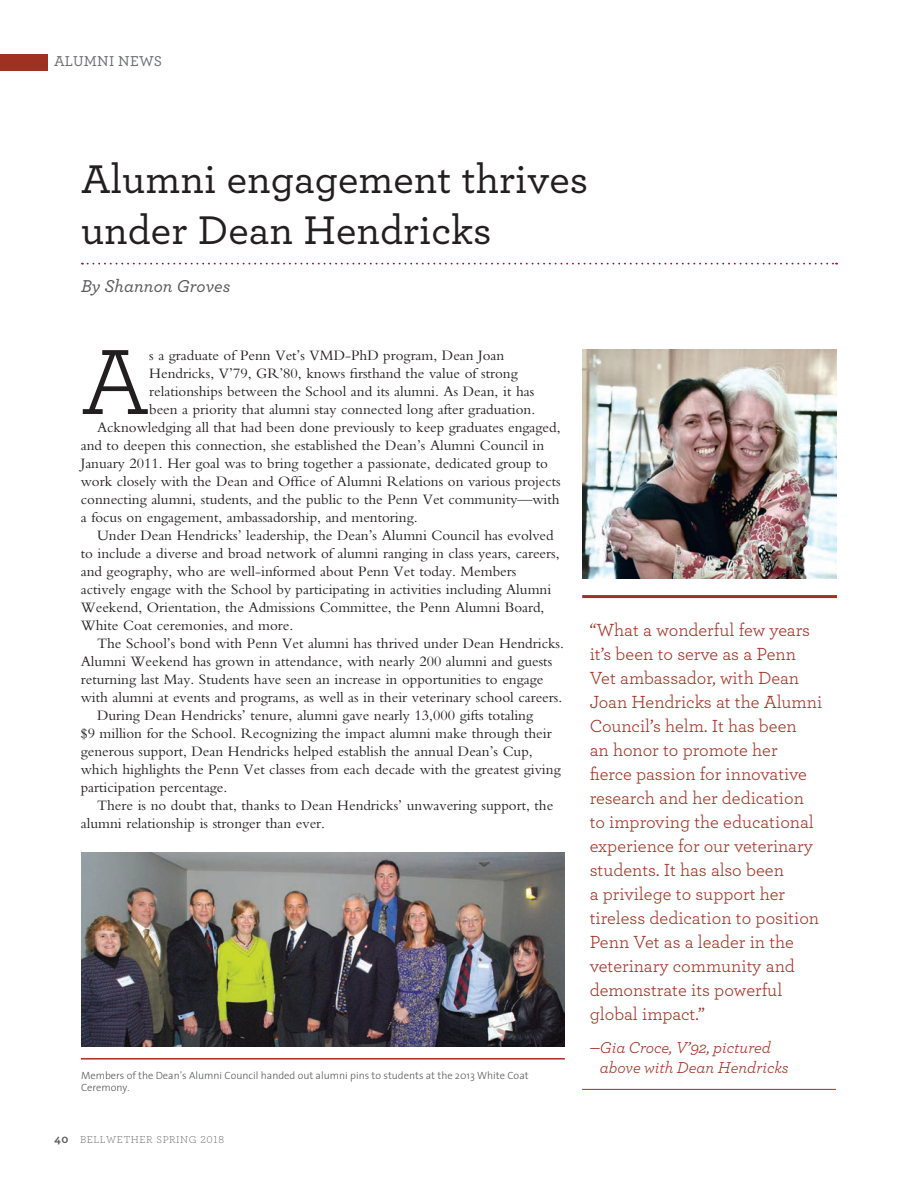
<style>
.page{position:relative;width:918px;height:1188px;background:#fff}
.page>*{position:absolute;margin:0;border:0;box-sizing:border-box;transform-origin:0 0}
.text{font:97.05px "Archer";color:#231f20}
.t1{font:500 42px/50.4px "Archer";color:#231f20}
.t2{font:18.3px/24px "Archer";color:#a03022}
.t3{font:italic 500 18px "Archer";color:#57585a}
.t4{font:italic 16.5px/19.8px "Archer";color:#a03022}
.text-2{font:15px/18px "Bembo";color:#231f20}
.t5{font:500 15px "Archer";letter-spacing:.015em;color:#6c6d70}
.t6{font:300 10.5px/12.6px "The Sans";color:#57585a}
.t7{font:300 10.5px "Archer";letter-spacing:.06em;color:#57585a}
.s1{font-weight:700;font-size:12px}
</style>
<div class="page">
<div style="left:0;top:54px;width:48px;height:16px;background:#a03022"></div>
<svg style="left:82px;top:263px;width:755px;height:2px"></svg>
<img style="left:582px;top:350px;width:255px;height:229px">
<hr style="left:582px;top:595px;width:255px;height:3px;background:#a03022">
<hr style="left:582px;top:1089px;width:254px;height:1px;background:#a03022">
<img style="left:81px;top:852px;width:484px;height:195px">
<hr style="left:81px;top:1058px;width:484px;height:2px;background:#a03022">
<p class="t5" style="left:54px;top:50px;width:109px">ALUMNI NEWS</p>
<p class="t1" style="left:81px;top:152px;width:509px">Alumni engagement thrives under Dean Hendricks</p>
<p class="t3" style="left:81px;top:273px;width:151px">By Shannon Groves</p>
<p class="text" style="left:81px;top:315px;width:70px">A</p>
<p class="text-2" style="left:149px;top:346px;width:388px">s a graduate of Penn Vet’s VMD-PhD program, Dean Joan Hendricks, V’79, GR’80, knows firsthand the value of strong relationships between the School and its alumni. As Dean, it has been a priority that alumni stay connected long after graduation.</p>
<p class="text-2" style="left:81px;top:418px;width:482px;text-indent:16px">Acknowledging all that had been done previously to keep graduates engaged, and to deepen this connection, she established the Dean’s Alumni Council in January 2011. Her goal was to bring together a passionate, dedicated group to work closely with the Dean and Office of Alumni Relations on various projects connecting alumni, students, and the public to the Penn Vet community—with a focus on engagement, ambassadorship, and mentoring.</p>
<p class="text-2" style="left:81px;top:526px;width:480px;text-indent:16px">Under Dean Hendricks’ leadership, the Dean’s Alumni Council has evolved to include a diverse and broad network of alumni ranging in class years, careers, and geography, who are well-informed about Penn Vet today. Members actively engage with the School by participating in activities including Alumni Weekend, Orientation, the Admissions Committee, the Penn Alumni Board, White Coat ceremonies, and more.</p>
<p class="text-2" style="left:81px;top:634px;width:485px;text-indent:16px">The School’s bond with Penn Vet alumni has thrived under Dean Hendricks.<br>Alumni Weekend has grown in attendance, with nearly 200 alumni and guests returning last May. Students have seen an increase in opportunities to engage with alumni at events and programs, as well as in their veterinary school careers.</p>
<p class="text-2" style="left:81px;top:706px;width:481px;text-indent:16px">During Dean Hendricks’ tenure, alumni gave nearly 13,000 gifts totaling<br>$9 million for the School. Recognizing the impact alumni make through their generous support, Dean Hendricks helped establish the annual Dean’s Cup, which highlights the Penn Vet classes from each decade with the greatest giving participation percentage.</p>
<p class="text-2" style="left:81px;top:796px;width:474px;text-indent:16px">There is no doubt that, thanks to Dean Hendricks’ unwavering support, the alumni relationship is stronger than ever.</p>
<p class="t6" style="left:81px;top:1069px;width:449px">Members of the Dean’s Alumni Council handed out alumni pins to students at the 2013 White Coat<br>Ceremony.</p>
<p class="t7" style="left:54px;top:1132px;width:172px"><span class="s1">40</span> BELLWETHER SPRING 2018</p>
<p class="t2" style="left:590px;top:617px;width:234px">“What a wonderful few years it’s been to serve as a Penn<br>Vet ambassador, with Dean<br>Joan Hendricks at the Alumni<br>Council’s helm. It has been<br>an honor to promote her fierce passion for innovative research and her dedication to improving the educational experience for our veterinary students. It has also been<br>a privilege to support her tireless dedication to position<br>Penn Vet as a leader in the veterinary community and demonstrate its powerful global impact.”</p>
<p class="t4" style="left:600px;top:1037px;width:190px;text-indent:-10px">—Gia Croce, V’92, pictured above with Dean Hendricks</p>
</div>
